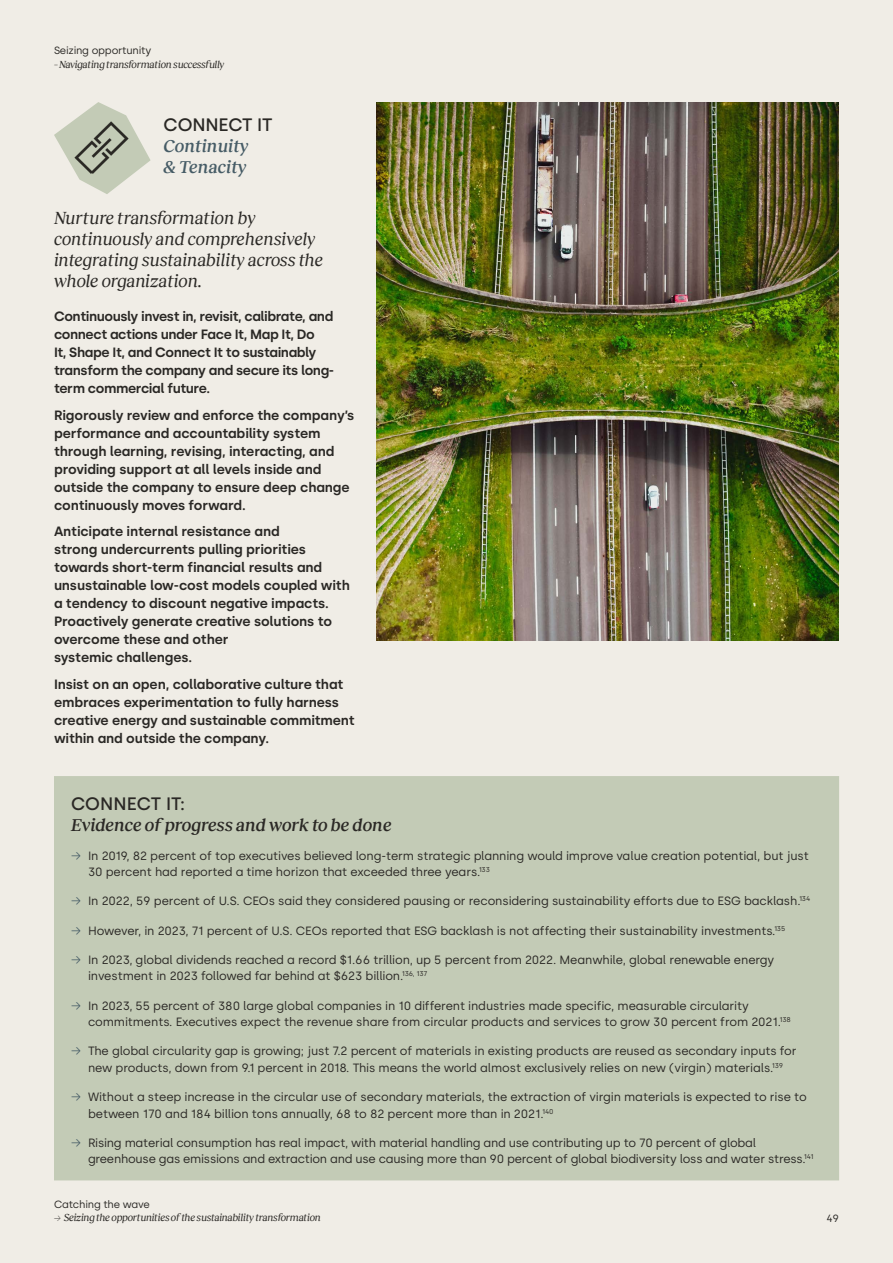
<style>
.page{position:relative;width:893px;height:1263px;background:#f0ede6}
.page>*{position:absolute;margin:0;border:0;box-sizing:border-box;transform-origin:0 0}
.Value_standfirst_large{font:italic 18px/21px "Reckless";letter-spacing:-.005em;color:#2a2825}
.Heading_2{font:italic 500 18px/21px "Reckless";letter-spacing:-.005em;color:#2a2825}
.Heading_1{font:italic 500 18px/21px "Reckless";letter-spacing:-.01em;color:#465c66}
.Heading_3{font:600 13.5px/18px "Silka";letter-spacing:-.01em;color:#2a2825}
.Heading_3-2{font:600 13.5px/18px "Silka";letter-spacing:-.03em;color:#2a2825}
.t1{font:12px/16.5px "Silka";letter-spacing:-.01em;color:#2a2825}
.t2{font:italic 10.5px "Reckless";letter-spacing:-.025em;color:#2a2825}
.t3{font:10.5px "Silka";letter-spacing:-.02em;color:#2a2825}
.s1{font-family:"Silka";font-style:normal;color:#2a2825}
.s2{font-family:"Silka";font-style:normal}
.s3{font-weight:300;color:#465c66}
</style>
<div class="page">
<svg style="left:54px;top:102px;width:97px;height:92px"></svg>
<img style="left:70px;top:116px;width:64px;height:64px">
<div style="left:54px;top:776px;width:785px;height:404px;background:#c3cbb6"></div>
<img style="left:376px;top:102px;width:463px;height:538px">
<p class="t3" style="left:54px;top:44px;width:99px">Seizing opportunity</p>
<p class="t2" style="left:54px;top:56px;width:172px">– Navigating transformation successfully</p>
<p class="Heading_1" style="left:164px;top:113px;width:111px"><span class="s1">CONNECT IT<br></span>Continuity<br>&amp; Tenacity</p>
<p class="Value_standfirst_large" style="left:54px;top:206px;width:271px">Nurture transformation by continuously and comprehensively integrating sustainability across the whole organization.</p>
<p class="Heading_3-2" style="left:54px;top:307px;width:282px">Continuously invest in, revisit, calibrate, and connect actions under Face It, Map It, Do<br>It, Shape It, and Connect It to sustainably transform the company and secure its long&shy;term commercial future.</p>
<p class="Heading_3" style="left:54px;top:406px;width:302px">Rigorously review and enforce the company’s performance and accountability system through learning, revising, interacting, and providing support at all levels inside and outside the company to ensure deep change continuously moves forward.</p>
<p class="Heading_3" style="left:54px;top:522px;width:297px">Anticipate internal resistance and<br>strong undercurrents pulling priorities towards short-term financial results and unsustainable low-cost models coupled with a tendency to discount negative impacts.<br>Proactively generate creative solutions to overcome these and other<br>systemic challenges.</p>
<p class="Heading_3" style="left:54px;top:675px;width:302px">Insist on an open, collaborative culture that embraces experimentation to fully harness creative energy and sustainable commitment within and outside the company.</p>
<p class="Heading_2" style="left:71px;top:792px;width:322px"><span class="s2">CONNECT IT:<br></span>Evidence of progress and work to be done</p>
<p class="t1" style="left:88px;top:847px;width:722px;text-indent:-17px"><span class="s3">→</span> In 2019, 82 percent of top executives believed long-term strategic planning would improve value creation potential, but just<br>30 percent had reported a time horizon that exceeded three years.<sup>133</sup></p>
<p class="t1" style="left:71px;top:893px;width:741px"><span class="s3">→</span> In 2022, 59 percent of U.S. CEOs said they considered pausing or reconsidering sustainability efforts due to ESG backlash.<sup>134</sup></p>
<p class="t1" style="left:71px;top:922px;width:716px"><span class="s3">→</span> However, in 2023, 71 percent of U.S. CEOs reported that ESG backlash is not affecting their sustainability investments.<sup>135</sup></p>
<p class="t1" style="left:88px;top:951px;width:688px;text-indent:-17px"><span class="s3">→</span> In 2023, global dividends reached a record $1.66 trillion, up 5 percent from 2022. Meanwhile, global renewable energy investment in 2023 followed far behind at $623 billion.<sup>136,</sup> <sup>137</sup></p>
<p class="t1" style="left:88px;top:997px;width:704px;text-indent:-17px"><span class="s3">→</span> In 2023, 55 percent of 380 large global companies in 10 different industries made specific, measurable circularity commitments. Executives expect the revenue share from circular products and services to grow 30 percent from 2021.<sup>138</sup></p>
<p class="t1" style="left:71px;top:1043px;width:727px;text-align:center"><span class="s3">→</span> The global circularity gap is growing; just 7.2 percent of materials in existing products are reused as secondary inputs for new products, down from 9.1 percent in 2018. This means the world almost exclusively relies on new (virgin) materials.<sup>139</sup></p>
<p class="t1" style="left:88px;top:1089px;width:720px;text-indent:-17px"><span class="s3">→</span> Without a steep increase in the circular use of secondary materials, the extraction of virgin materials is expected to rise to between 170 and 184 billion tons annually, 68 to 82 percent more than in 2021.<sup>140</sup></p>
<p class="t1" style="left:88px;top:1134px;width:727px;text-indent:-17px"><span class="s3">→</span> Rising material consumption has real impact, with material handling and use contributing up to 70 percent of global greenhouse gas emissions and extraction and use causing more than 90 percent of global biodiversity loss and water stress.<sup>141</sup></p>
<p class="t3" style="left:54px;top:1198px;width:97px">Catching the wave</p>
<p class="t2" style="left:54px;top:1210px;width:268px">→ Seizing the opportunities of the sustainability transformation</p>
<p class="t3" style="left:827px;top:1212px;width:14px">49</p>
</div>
